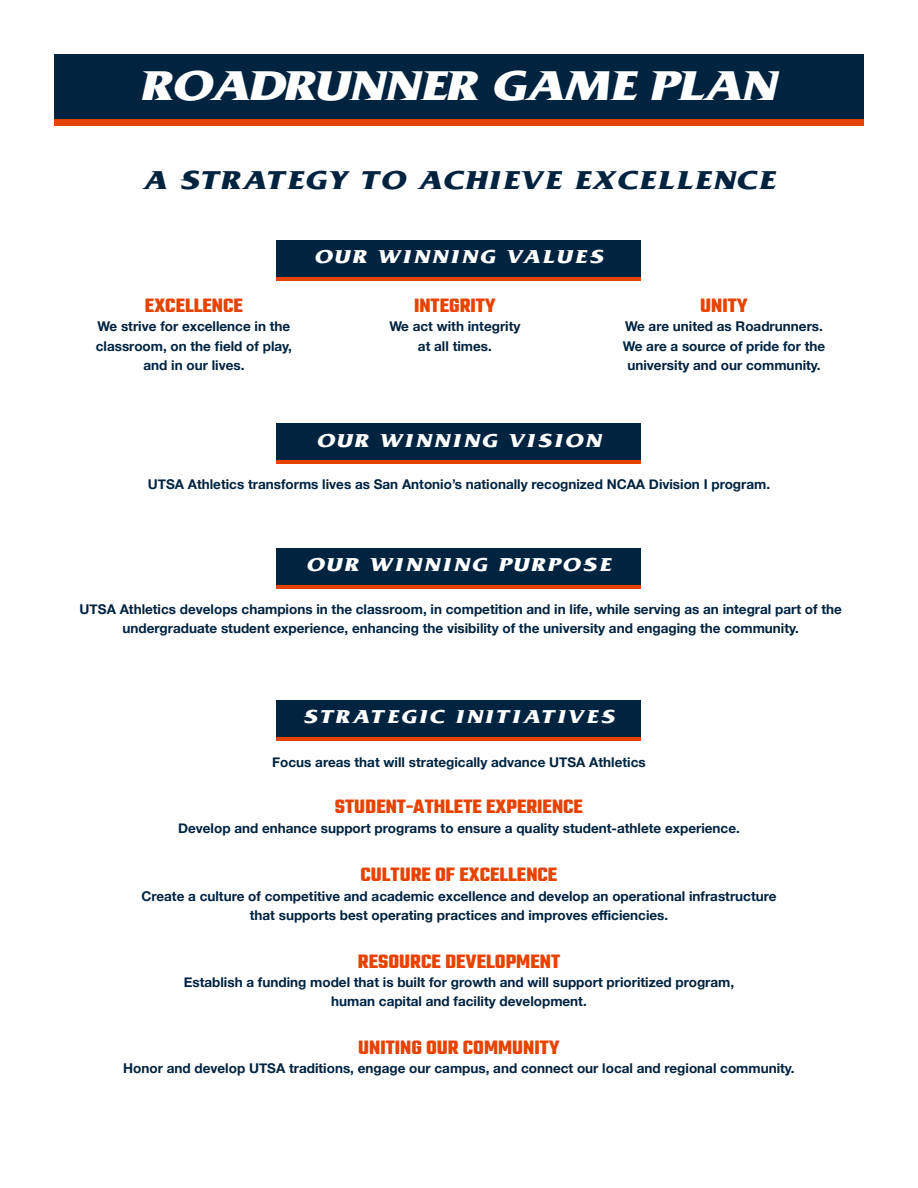
<style>
.page{position:relative;width:918px;height:1188px;background:#fff}
.page>*{position:absolute;margin:0;border:0;box-sizing:border-box;transform-origin:0 0}
.t1{font:700 43.5px "UTSA";letter-spacing:-.025em;color:#fff}
.t2{font:700 27px "UTSA";letter-spacing:.055em;color:#002340}
.t3{font:700 21px "Industrial";color:#e74300}
.t4{font:700 19.5px "UTSA";letter-spacing:.115em;color:#fff}
.t5{font:700 13.5px/19.2px "Helvetica Neue";color:#002340}
</style>
<div class="page">
<div style="left:54px;top:61px;width:810px;height:64px;background:linear-gradient(to right,#e74300,#e74300)"></div>
<div style="left:54px;top:54px;width:810px;height:64px;background:#002340"></div>
<svg style="left:276px;top:276px;width:365px;height:4px"></svg>
<div style="left:276px;top:240px;width:365px;height:36px;background:#002340"></div>
<svg style="left:276px;top:736px;width:365px;height:5px;background:#b83c0c"></svg>
<div style="left:276px;top:700px;width:365px;height:36px;background:#002340"></div>
<div style="left:276px;top:428px;width:365px;height:36px;background:#e74300"></div>
<div style="left:276px;top:424px;width:365px;height:36px;background:#002340"></div>
<div style="left:276px;top:552px;width:365px;height:37px;background:#e74300"></div>
<div style="left:276px;top:548px;width:365px;height:37px;background:#002340"></div>
<p class="t1" style="left:141px;top:60px;width:638px">ROADRUNNER GAME PLAN</p>
<p class="t2" style="left:143px;top:165px;width:634px">A STRATEGY TO ACHIEVE EXCELLENCE</p>
<p class="t3" style="left:145px;top:295px;width:100px">EXCELLENCE</p>
<p class="t5" style="left:96px;top:317px;width:198px">We strive for excellence in the classroom, on the field of play,</p>
<p class="t5" style="left:143px;top:356px;width:102px">and in our lives.</p>
<p class="t4" style="left:315px;top:245px;width:290px">OUR WINNING VALUES</p>
<p class="t3" style="left:414px;top:295px;width:83px">INTEGRITY</p>
<p class="t5" style="left:389px;top:317px;width:133px">We act with integrity</p>
<p class="t5" style="left:418px;top:337px;width:75px">at all times.</p>
<p class="t3" style="left:700px;top:295px;width:49px">UNITY</p>
<p class="t5" style="left:625px;top:317px;width:199px">We are united as Roadrunners.</p>
<p class="t5" style="left:623px;top:337px;width:204px">We are a source of pride for the</p>
<p class="t5" style="left:627px;top:356px;width:195px">university and our community.</p>
<p class="t4" style="left:317px;top:429px;width:286px">OUR WINNING VISION</p>
<p class="t5" style="left:148px;top:475px;width:624px">UTSA Athletics transforms lives as San Antonio’s nationally recognized NCAA Division I program.</p>
<p class="t4" style="left:307px;top:554px;width:306px">OUR WINNING PURPOSE</p>
<p class="t5" style="left:80px;top:600px;width:764px;text-align:center">UTSA Athletics develops champions in the classroom, in competition and in life, while serving as an integral part of the undergraduate student experience, enhancing the visibility of the university and engaging the community.</p>
<p class="t4" style="left:303px;top:706px;width:313px">STRATEGIC INITIATIVES</p>
<p class="t5" style="left:272px;top:753px;width:375px">Focus areas that will strategically advance UTSA Athletics</p>
<p class="t3" style="left:335px;top:796px;width:250px">STUDENT-ATHLETE EXPERIENCE</p>
<p class="t5" style="left:178px;top:819px;width:563px">Develop and enhance support programs to ensure a quality student-athlete experience.</p>
<p class="t3" style="left:361px;top:864px;width:198px">CULTURE OF EXCELLENCE</p>
<p class="t5" style="left:141px;top:887px;width:637px">Create a culture of competitive and academic excellence and develop an operational infrastructure</p>
<p class="t5" style="left:250px;top:906px;width:420px">that supports best operating practices and improves efficiencies.</p>
<p class="t3" style="left:358px;top:950px;width:204px">RESOURCE DEVELOPMENT</p>
<p class="t5" style="left:184px;top:973px;width:552px">Establish a funding model that is built for growth and will support prioritized program,</p>
<p class="t5" style="left:331px;top:992px;width:257px">human capital and facility development.</p>
<p class="t3" style="left:358px;top:1036px;width:203px">UNITING OUR COMMUNITY</p>
<p class="t5" style="left:123px;top:1059px;width:673px">Honor and develop UTSA traditions, engage our campus, and connect our local and regional community.</p>
</div>
